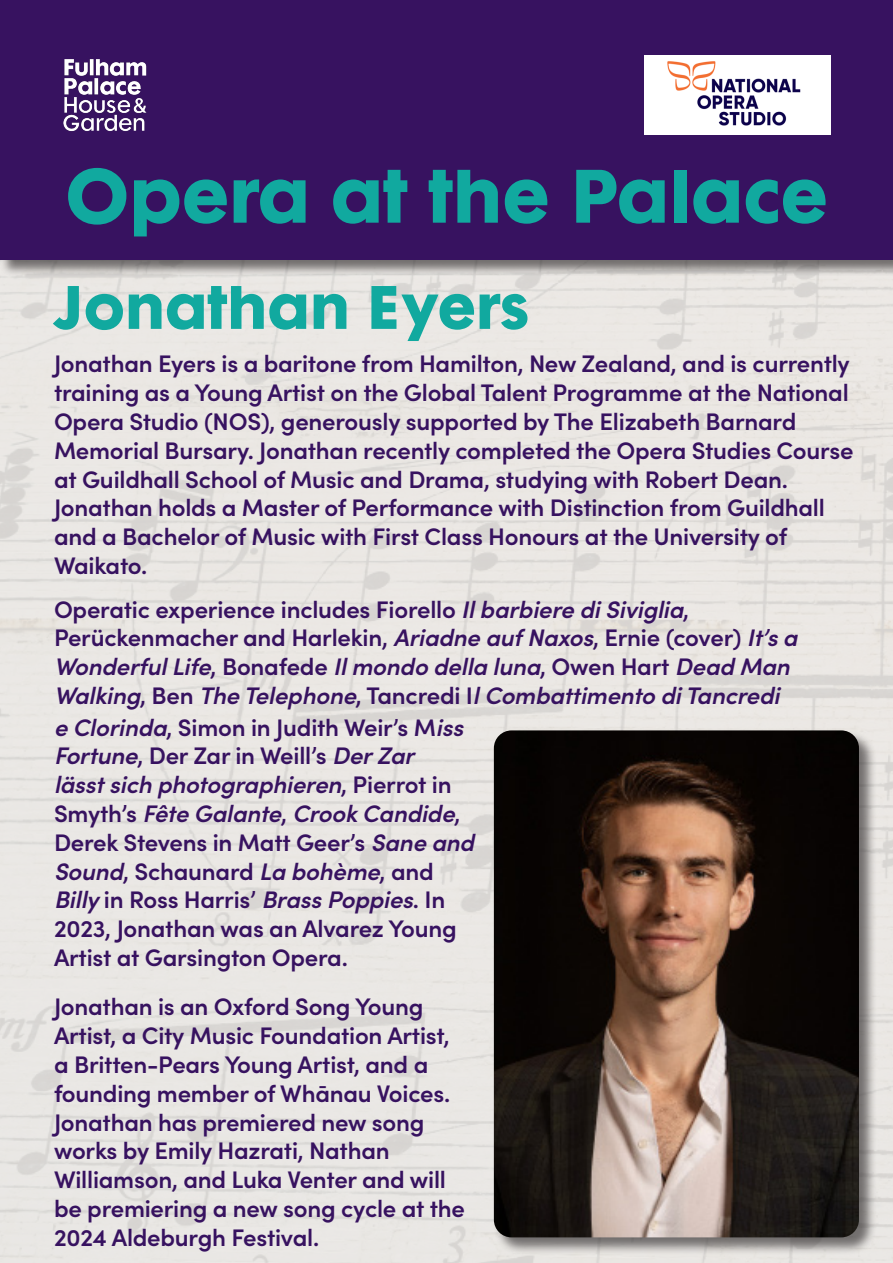
<style>
.page{position:relative;width:893px;height:1263px;background:#ede9e5}
.page>*{position:absolute;margin:0;border:0;box-sizing:border-box;transform-origin:0 0}
.t1{font:700 69px "Futura Maxi Std";color:#11a99f}
.t2{font:700 55.95px "Futura Maxi Std";color:#11a99f}
.t3{font:600 24px/28.8px "Sofia Pro";letter-spacing:-.01em;color:#371260}
.t4{font:italic 600 24px/28.8px "Sofia Pro";letter-spacing:-.01em;color:#371260}
.s1{font-style:normal}
.s2{font-style:italic}
</style>
<div class="page">
<div style="left:493px;top:730px;width:384px;height:525px;background:#231f20;opacity:.6"></div>
<img style="left:494px;top:730px;width:365px;height:507px">
<div style="left:0;top:0;width:893px;height:276px;background:#231f20;opacity:.6"></div>
<div style="left:0;top:0;width:893px;height:260px;background:#371260"></div>
<img style="left:63px;top:59px;width:84px;height:73px">
<img style="left:644px;top:56px;width:186px;height:79px">
<p class="t1" style="left:65px;top:146px;width:764px">Opera at the Palace</p>
<p class="t2" style="left:54px;top:267px;width:477px">Jonathan Eyers</p>
<p class="t3" style="left:54px;top:348px;width:801px">Jonathan Eyers is a baritone from Hamilton, New Zealand, and is currently training as a Young Artist on the Global Talent Programme at the National Opera Studio (NOS), generously supported by The Elizabeth Barnard Memorial Bursary. Jonathan recently completed the Opera Studies Course at Guildhall School of Music and Drama, studying with Robert Dean.<br>Jonathan holds a Master of Performance with Distinction from Guildhall and a Bachelor of Music with First Class Honours at the University of Waikato.</p>
<p class="t4" style="left:54px;top:593px;width:745px"><span class="s1">Operatic experience includes Fiorello</span> Il barbiere di Siviglia<span class="s1">, Perückenmacher and Harlekin,</span> Ariadne auf Naxos<span class="s1">, Ernie (cover)</span> It’s a Wonderful Life<span class="s1">, Bonafede</span> Il mondo della luna<span class="s1">, Owen Hart</span> Dead Man Walking<span class="s1">, Ben</span> The Telephone<span class="s1">, Tancredi I</span>l Combattimento di Tancredi</p>
<p class="t3" style="left:54px;top:711px;width:422px"><span class="s2">e Clorinda</span>, Simon in Judith Weir’s M<span class="s2">iss Fortune</span>, Der Zar in Weill’s <span class="s2">Der Zar<br>lässt sich photographieren</span>, Pierrot in Smyth’s <span class="s2">Fête Galante</span>, <span class="s2">Crook Candide</span>, Derek Stevens in Matt Geer’s <span class="s2">Sane and Sound</span>, Schaunard <span class="s2">La bohème</span>, and <span class="s2">Billy</span> in Ross Harris’ <span class="s2">Brass Poppies</span>. In 2023, Jonathan was an Alvarez Young Artist at Garsington Opera.</p>
<p class="t3" style="left:54px;top:991px;width:413px">Jonathan is an Oxford Song Young Artist, a City Music Foundation Artist, a Britten-Pears Young Artist, and a founding member of Whānau Voices.<br>Jonathan has premiered new song works by Emily Hazrati, Nathan Williamson, and Luka Venter and will be premiering a new song cycle at the 2024 Aldeburgh Festival.</p>
</div>
